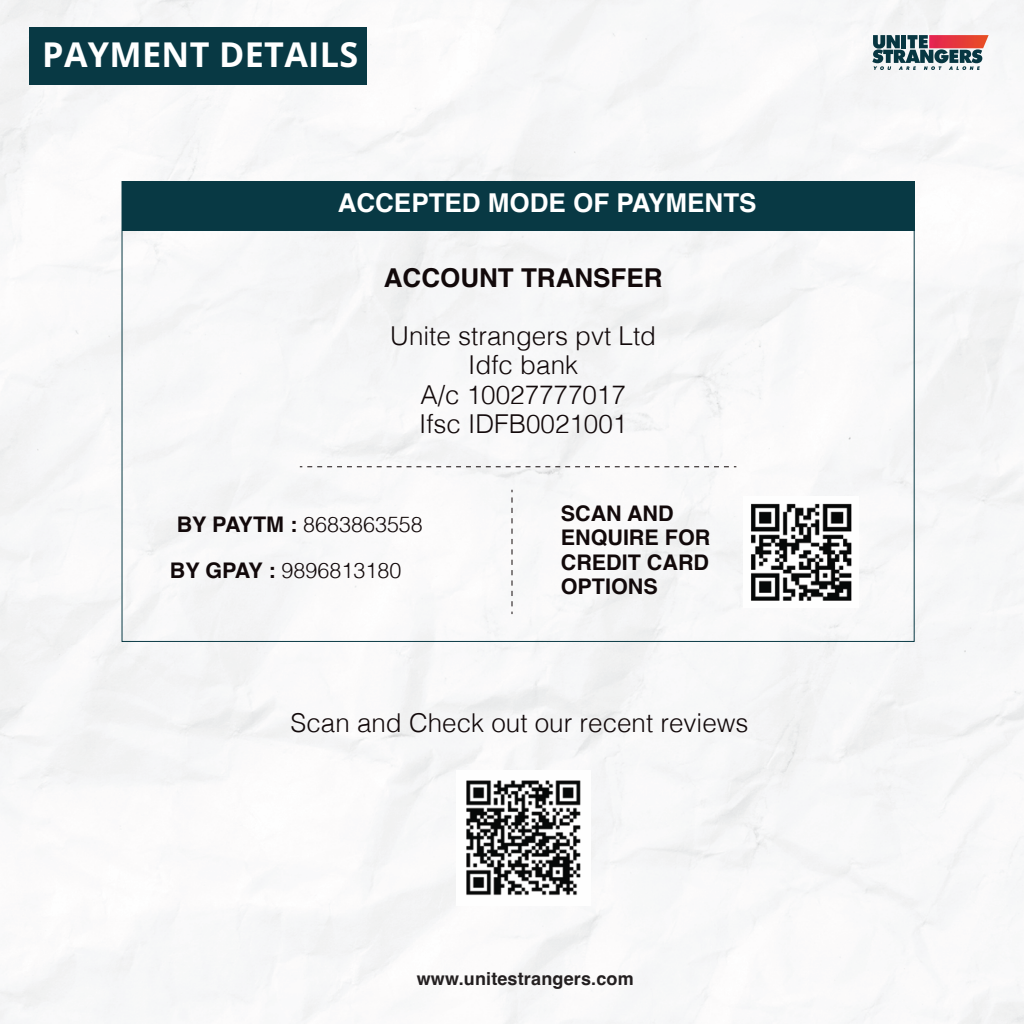
<style>
.page{position:relative;width:1024px;height:1024px;background:#fff}
.page>*{position:absolute;margin:0;border:0;box-sizing:border-box;transform-origin:0 0}
.t1{font:700 34.2px "Open Sans";letter-spacing:.01em;color:#fff}
.t2{font:300 26px/29.2px "Helvetica";color:#12090a;text-align:center}
.t3{font:700 26px "Helvetica";color:#fff}
.t4{font:700 26px "Helvetica";color:#12090a}
.t5{font:300 21.5px/45.3px "Helvetica";color:#12090a}
.t6{font:700 21.5px/24.2px "Helvetica";color:#12090a}
.t7{font:700 18px "Helvetica";letter-spacing:.01em;color:#231f20}
.s1{font-weight:700}
</style>
<div class="page">
<div style="left:29px;top:27px;width:338px;height:58px;background:#083944"></div>
<div style="left:122px;top:182px;width:792px;height:49px;background:#083944"></div>
<svg style="left:872px;top:35px;width:117px;height:35px"></svg>
<svg style="left:300px;top:466px;width:436px;height:1px"></svg>
<svg style="left:512px;top:490px;width:1px;height:124px"></svg>
<img style="left:750px;top:503px;width:102px;height:98px">
<img style="left:466px;top:780px;width:115px;height:116px">
<h1 class="t1" style="left:42px;top:31px;width:318px">PAYMENT DETAILS</h1>
<p class="t3" style="left:338px;top:187px;width:420px">ACCEPTED MODE OF PAYMENTS</p>
<p class="t4" style="left:384px;top:262px;width:280px">ACCOUNT TRANSFER</p>
<p class="t2" style="left:390px;top:320px;width:267px">Unite strangers pvt Ltd<br>Idfc bank<br>A/c 10027777017<br>Ifsc IDFB0021001</p>
<p class="t5" style="left:170px;top:500px;width:254px;text-indent:7px"><span class="s1">BY PAYTM :</span> 8683863558<br><span class="s1">BY GPAY :</span> 9896813180</p>
<p class="t6" style="left:561px;top:504px;width:151px">SCAN AND<br>ENQUIRE FOR<br>CREDIT CARD<br>OPTIONS</p>
<p class="t2" style="left:291px;top:706px;width:460px">Scan and Check out our recent reviews</p>
<p class="t7" style="left:417px;top:968px;width:219px">www.unitestrangers.com</p>
</div>
